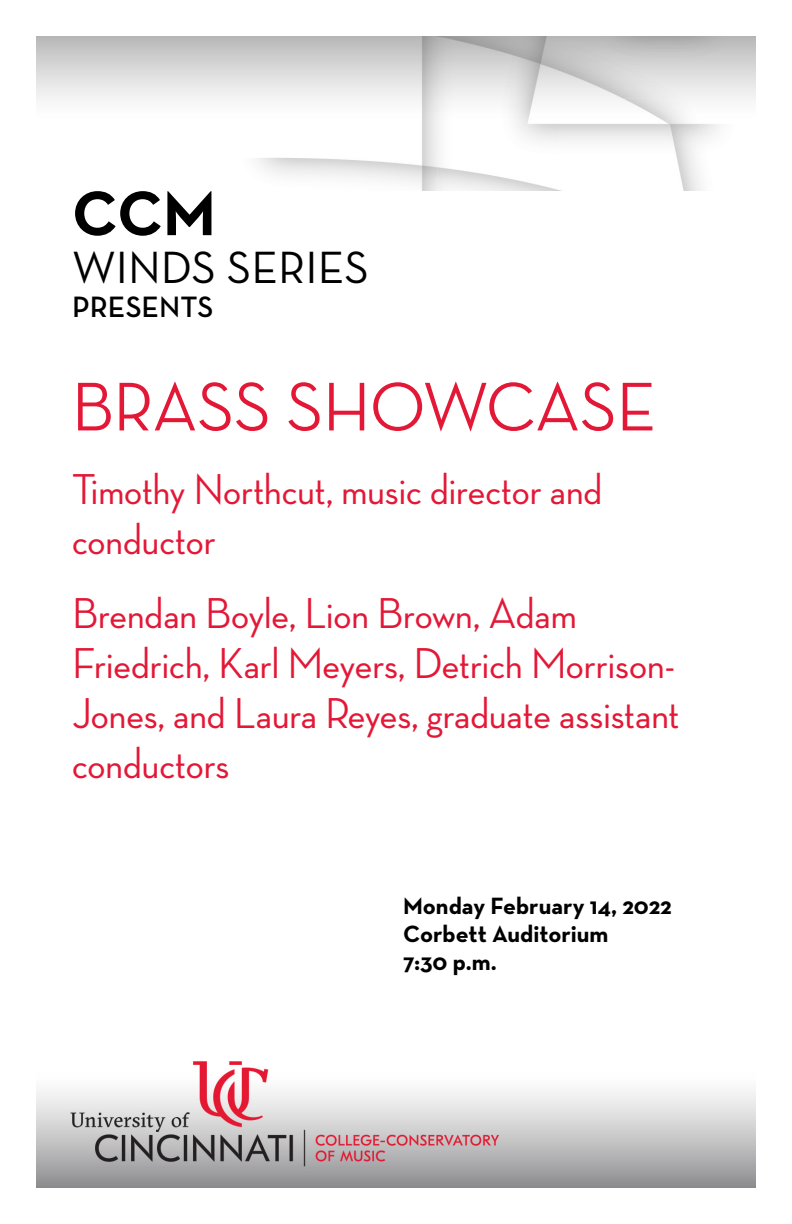
<style>
.page{position:relative;width:792px;height:1224px;background:#fff}
.page>*{position:absolute;margin:0;border:0;box-sizing:border-box;transform-origin:0 0}
.Page_Intro{font:500 70px "Neutra Disp";color:#e31837}
.Page_Intro-2{font:700 64px "Neutra Text";color:#000}
.Page_Intro-3{font:46px "Neutra Text";color:#000}
.Musician_Conductor{font:500 44px/50px "Neutra Disp";color:#e31837}
.Page_Intro-4{font:600 30px "Neutra Text";color:#000}
.Date_Venue_Time{font:700 24px "Neutra Text";color:#000}
</style>
<div class="page">
<img style="left:36px;top:36px;width:720px;height:154px">
<img style="left:36px;top:1061px;width:720px;height:127px">
<h1 class="Page_Intro-2" style="left:72px;top:173px;width:145px">CCM</h1>
<h1 class="Page_Intro-3" style="left:72px;top:240px;width:298px">WINDS SERIES</h1>
<h1 class="Page_Intro-4" style="left:72px;top:289px;width:143px">PRESENTS</h1>
<h1 class="Page_Intro" style="left:72px;top:368px;width:586px">BRASS SHOWCASE</h1>
<h2 class="Musician_Conductor" style="left:72px;top:465px;width:532px">Timothy Northcut, music director and conductor</h2>
<h2 class="Musician_Conductor" style="left:72px;top:589px;width:609px">Brendan Boyle, Lion Brown, Adam<br>Friedrich, Karl Meyers, Detrich Morrison-<br>Jones, and Laura Reyes, graduate assistant conductors</h2>
<h3 class="Date_Venue_Time" style="left:403px;top:891px;width:270px">Monday February 14, 2022</h3>
<h3 class="Date_Venue_Time" style="left:403px;top:919px;width:207px">Corbett Auditorium</h3>
<h3 class="Date_Venue_Time" style="left:403px;top:947px;width:95px">7:30 p.m.</h3>
</div>
